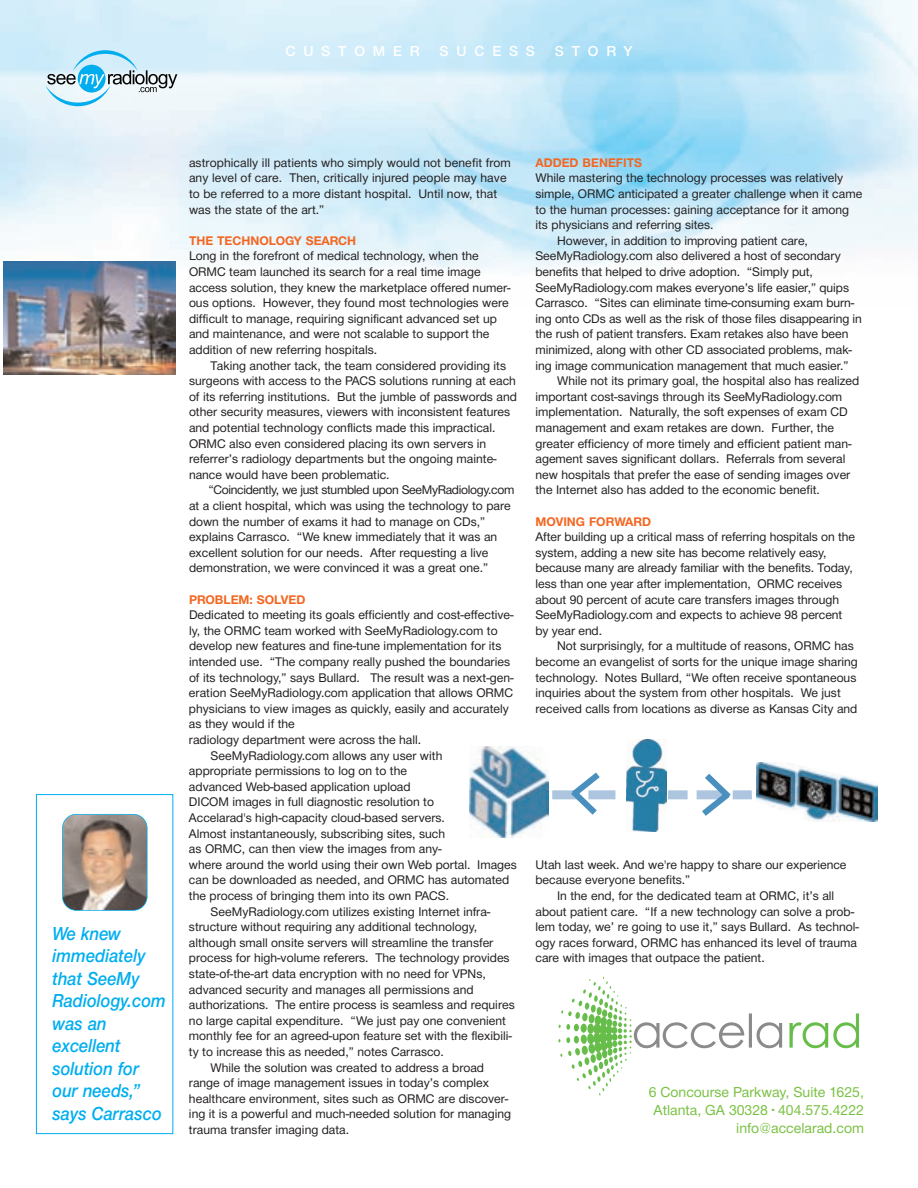
<style>
.page{position:relative;width:918px;height:1188px;background:#fff}
.page>*{position:absolute;margin:0;border:0;box-sizing:border-box;transform-origin:0 0}
.t1{font:19.5px/22.5px "Helvetica Neue H66";color:#00aeef;scale:.91 1}
.t2{font:15px/18px "Helvetica Neue H55";color:#79c142;text-align:right}
.t3{font:15px "Helvetica Neue H65";letter-spacing:.52em;color:#fff}
.t4{font:12.9px/15.6px "Helvetica Neue H55";color:#231f20}
.t5{font:12.9px "Helvetica Neue H75";color:#f36621}
</style>
<div class="page">
<img style="left:0;top:0;width:918px;height:306px">
<img style="left:4px;top:261px;width:172px;height:113px">
<svg style="left:46px;top:50px;width:131px;height:56px"></svg>
<div style="left:733px;top:790px;width:27px;height:9px;background:#aec5df"></div>
<div style="left:552px;top:790px;width:27px;height:9px;background:#aec5df"></div>
<img style="left:470px;top:746px;width:78px;height:91px">
<img style="left:631px;top:740px;width:33px;height:92px">
<svg style="left:751px;top:762px;width:27px;height:38px"></svg>
<img style="left:757px;top:763px;width:121px;height:59px">
<svg style="left:565px;top:766px;width:172px;height:56px"></svg>
<svg style="left:558px;top:977px;width:224px;height:119px"></svg>
<svg style="left:789px;top:1013px;width:70px;height:35px"></svg>
<div style="left:36px;top:794px;width:137px;height:340px;border:1px solid #00aeef"></div>
<img style="left:62px;top:814px;width:85px;height:96px">
<div style="left:62px;top:814px;width:85px;height:97px;border:2px solid #00aeef;border-radius:14px"></div>
<p class="t3" style="left:285px;top:46px;width:136px">CUSTOMER</p>
<p class="t3" style="left:440px;top:46px;width:97px">SUCESS</p>
<p class="t3" style="left:555px;top:46px;width:79px">STORY</p>
<h1 class="t1" style="left:52px;top:924px;width:126px">We knew immediately that SeeMy<br>Radiology.com was an excellent solution for our needs,” says Carrasco</h1>
<p class="t4" style="left:189px;top:156px;width:323px">astrophically ill patients who simply would not benefit from any level of care. Then, critically injured people may have to be referred to a more distant hospital. Until now, that was the state of the art.”</p>
<p class="t5" style="left:189px;top:236px;width:169px">THE TECHNOLOGY SEARCH</p>
<p class="t4" style="left:189px;top:249px;width:323px">Long in the forefront of medical technology, when the ORMC team launched its search for a real time image access solution, they knew the marketplace offered numer&shy;ous options. However, they found most technologies were difficult to manage, requiring significant advanced set up and maintenance, and were not scalable to support the addition of new referring hospitals.</p>
<p class="t4" style="left:189px;top:359px;width:329px;text-indent:22px">Taking another tack, the team considered providing its surgeons with access to the PACS solutions running at each of its referring institutions. But the jumble of passwords and other security measures, viewers with inconsistent features and potential technology conflicts made this impractical.<br>ORMC also even considered placing its own servers in referrer’s radiology departments but the ongoing mainte&shy;nance would have been problematic.</p>
<p class="t4" style="left:189px;top:483px;width:327px;text-indent:19px">“Coincidently, we just stumbled upon SeeMyRadiology.com at a client hospital, which was using the technology to pare down the number of exams it had to manage on CDs,” explains Carrasco. “We knew immediately that it was an excellent solution for our needs. After requesting a live demonstration, we were convinced it was a great one.”</p>
<p class="t5" style="left:189px;top:595px;width:118px">PROBLEM: SOLVED</p>
<p class="t4" style="left:189px;top:608px;width:326px">Dedicated to meeting its goals efficiently and cost-effective-</p>
<p class="t4" style="left:189px;top:624px;width:310px">ly, the ORMC team worked with SeeMyRadiology.com to</p>
<p class="t4" style="left:189px;top:639px;width:314px">develop new features and fine-tune implementation for its</p>
<p class="t4" style="left:189px;top:655px;width:323px">intended use. “The company really pushed the boundaries</p>
<p class="t4" style="left:189px;top:671px;width:326px">of its technology,” says Bullard. The result was a next-gen-</p>
<p class="t4" style="left:189px;top:686px;width:326px">eration SeeMyRadiology.com application that allows ORMC</p>
<p class="t4" style="left:189px;top:702px;width:321px">physicians to view images as quickly, easily and accurately</p>
<p class="t4" style="left:189px;top:717px;width:107px">as they would if the</p>
<p class="t4" style="left:189px;top:733px;width:234px">radiology department were across the hall.</p>
<p class="t4" style="left:211px;top:749px;width:233px">SeeMyRadiology.com allows any user with</p>
<p class="t4" style="left:189px;top:764px;width:220px">appropriate permissions to log on to the</p>
<p class="t4" style="left:189px;top:780px;width:223px">advanced Web-based application upload</p>
<p class="t4" style="left:189px;top:795px;width:247px">DICOM images in full diagnostic resolution to</p>
<p class="t4" style="left:189px;top:811px;width:257px">Accelarad's high-capacity cloud-based servers.</p>
<p class="t4" style="left:189px;top:827px;width:258px">Almost instantaneously, subscribing sites, such</p>
<p class="t4" style="left:189px;top:842px;width:254px">as ORMC, can then view the images from any-</p>
<p class="t4" style="left:189px;top:858px;width:330px">where around the world using their own Web portal. Images</p>
<p class="t4" style="left:189px;top:873px;width:322px">can be downloaded as needed, and ORMC has automated</p>
<p class="t4" style="left:189px;top:889px;width:262px">the process of bringing them into its own PACS.</p>
<p class="t4" style="left:211px;top:905px;width:281px">SeeMyRadiology.com utilizes existing Internet infra-</p>
<p class="t4" style="left:189px;top:920px;width:290px">structure without requiring any additional technology,</p>
<p class="t4" style="left:189px;top:936px;width:306px">although small onsite servers will streamline the transfer</p>
<p class="t4" style="left:189px;top:951px;width:322px">process for high-volume referers. The technology provides</p>
<p class="t4" style="left:189px;top:967px;width:298px">state-of-the-art data encryption with no need for VPNs,</p>
<p class="t4" style="left:189px;top:983px;width:286px">advanced security and manages all permissions and</p>
<p class="t4" style="left:189px;top:998px;width:327px">authorizations. The entire process is seamless and requires</p>
<p class="t4" style="left:189px;top:1014px;width:319px">no large capital expenditure. “We just pay one convenient</p>
<p class="t4" style="left:189px;top:1029px;width:324px">monthly fee for an agreed-upon feature set with the flexibili-</p>
<p class="t4" style="left:189px;top:1045px;width:256px">ty to increase this as needed,” notes Carrasco.</p>
<p class="t4" style="left:211px;top:1061px;width:275px">While the solution was created to address a broad</p>
<p class="t4" style="left:189px;top:1076px;width:302px">range of image management issues in today’s complex</p>
<p class="t4" style="left:189px;top:1092px;width:321px">healthcare environment, sites such as ORMC are discover-</p>
<p class="t4" style="left:189px;top:1107px;width:324px">ing it is a powerful and much-needed solution for managing</p>
<p class="t4" style="left:189px;top:1123px;width:162px">trauma transfer imaging data.</p>
<p class="t5" style="left:536px;top:158px;width:108px">ADDED BENEFITS</p>
<p class="t4" style="left:536px;top:171px;width:309px">While mastering the technology processes was relatively</p>
<p class="t4" style="left:536px;top:187px;width:328px">simple, ORMC anticipated a greater challenge when it came</p>
<p class="t4" style="left:536px;top:203px;width:315px">to the human processes: gaining acceptance for it among</p>
<p class="t4" style="left:536px;top:218px;width:180px">its physicians and referring sites.</p>
<p class="t4" style="left:557px;top:234px;width:252px">However, in addition to improving patient care,</p>
<p class="t4" style="left:536px;top:249px;width:307px">SeeMyRadiology.com also delivered a host of secondary</p>
<p class="t4" style="left:536px;top:265px;width:279px">benefits that helped to drive adoption. “Simply put,</p>
<p class="t4" style="left:536px;top:281px;width:315px">SeeMyRadiology.com makes everyone’s life easier,” quips</p>
<p class="t4" style="left:536px;top:296px;width:320px">Carrasco. “Sites can eliminate time-consuming exam burn-</p>
<p class="t4" style="left:536px;top:312px;width:328px">ing onto CDs as well as the risk of those files disappearing in</p>
<p class="t4" style="left:536px;top:327px;width:314px">the rush of patient transfers. Exam retakes also have been</p>
<p class="t4" style="left:536px;top:343px;width:318px">minimized, along with other CD associated problems, mak-</p>
<p class="t4" style="left:536px;top:359px;width:315px">ing image communication management that much easier.”</p>
<p class="t4" style="left:557px;top:374px;width:304px">While not its primary goal, the hospital also has realized</p>
<p class="t4" style="left:536px;top:390px;width:308px">important cost-savings through its SeeMyRadiology.com</p>
<p class="t4" style="left:536px;top:405px;width:314px">implementation. Naturally, the soft expenses of exam CD</p>
<p class="t4" style="left:536px;top:421px;width:300px">management and exam retakes are down. Further, the</p>
<p class="t4" style="left:536px;top:437px;width:318px">greater efficiency of more timely and efficient patient man-</p>
<p class="t4" style="left:536px;top:452px;width:312px">agement saves significant dollars. Referrals from several</p>
<p class="t4" style="left:536px;top:468px;width:316px">new hospitals that prefer the ease of sending images over</p>
<p class="t4" style="left:536px;top:483px;width:286px">the Internet also has added to the economic benefit.</p>
<p class="t5" style="left:536px;top:517px;width:117px">MOVING FORWARD</p>
<p class="t4" style="left:536px;top:530px;width:321px">After building up a critical mass of referring hospitals on the system, adding a new site has become relatively easy, because many are already familiar with the benefits. Today, less than one year after implementation, ORMC receives about 90 percent of acute care transfers images through SeeMyRadiology.com and expects to achieve 98 percent by year end.</p>
<p class="t4" style="left:536px;top:639px;width:324px;text-indent:22px">Not surprisingly, for a multitude of reasons, ORMC has become an evangelist of sorts for the unique image sharing technology. Notes Bullard, “We often receive spontaneous inquiries about the system from other hospitals. We just received calls from locations as diverse as Kansas City and</p>
<p class="t4" style="left:536px;top:858px;width:313px">Utah last week. And we're happy to share our experience because everyone benefits.”</p>
<p class="t4" style="left:536px;top:889px;width:325px;text-indent:22px">In the end, for the dedicated team at ORMC, it’s all about patient care. “If a new technology can solve a prob&shy;lem today, we’ re going to use it,” says Bullard. As technol&shy;ogy races forward, ORMC has enhanced its level of trauma care with images that outpace the patient.</p>
<p class="t2" style="left:649px;top:1085px;width:217px">6 Concourse Parkway, Suite 1625,<br>Atlanta, GA 30328 · 404.575.4222 info@accelarad.com</p>
</div>
